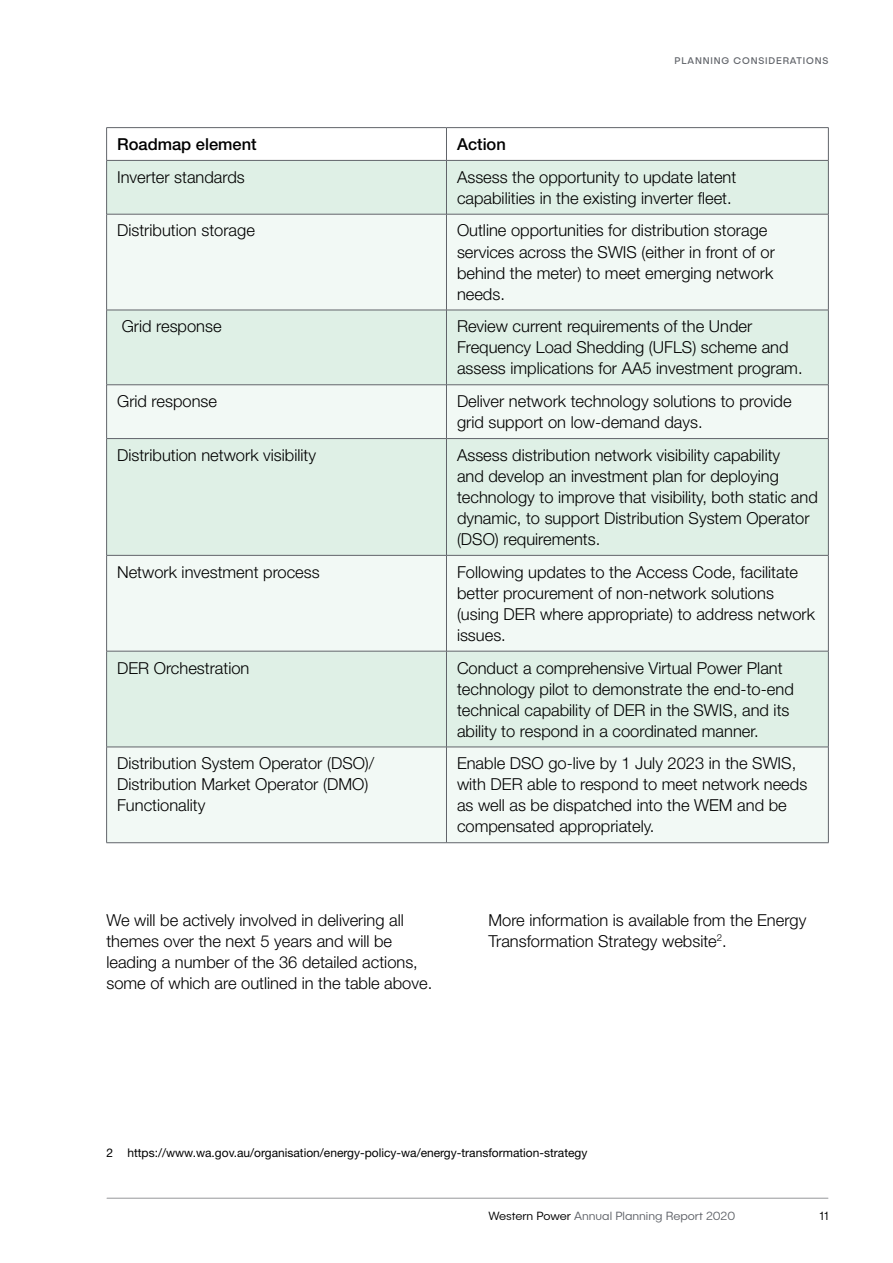
<style>
.page{position:relative;width:893px;height:1263px;background:#fff}
.page>*{position:absolute;margin:0;border:0;box-sizing:border-box;transform-origin:0 0}
.t1{font:300 16.5px/21px "Helvetica Neue LT Std";color:#000}
.t2{font:500 16.5px "Helvetica Neue LT Std";color:#000}
.t3{font:12px "Helvetica Neue LT Std";color:#000}
.t4{font:300 12px "Publica Sans";color:#61646a}
.t5{font:300 12px "Publica Sans";color:#000}
.t6{font:9.75px "Publica Sans";letter-spacing:.085em;color:#61646a}
.s1{color:#000}
</style>
<div class="page">
<hr style="left:107px;top:1198px;width:721px;height:1px;background:#96989a">
<div style="left:107px;top:161px;width:721px;height:53px;background:#dff0e6"></div>
<svg style="left:107px;top:215px;width:721px;height:627px;fill:#f2f9f5"></svg>
<hr style="left:106px;top:127px;width:340px;height:1px;background:#61646a">
<hr style="left:106px;top:128px;width:1px;height:32px;background:#61646a">
<hr style="left:446px;top:127px;width:382px;height:1px;background:#61646a">
<hr style="left:446px;top:128px;width:1px;height:32px;background:#61646a">
<hr style="left:828px;top:128px;width:1px;height:32px;background:#61646a">
<hr style="left:106px;top:160px;width:340px;height:1px;background:#61646a">
<hr style="left:106px;top:161px;width:1px;height:53px;background:#61646a">
<hr style="left:446px;top:160px;width:382px;height:1px;background:#61646a">
<hr style="left:446px;top:161px;width:1px;height:53px;background:#61646a">
<hr style="left:828px;top:161px;width:1px;height:53px;background:#61646a">
<hr style="left:106px;top:214px;width:340px;height:1px;background:#61646a">
<hr style="left:106px;top:214px;width:1px;height:96px;background:#61646a">
<hr style="left:446px;top:214px;width:382px;height:1px;background:#61646a">
<hr style="left:446px;top:214px;width:1px;height:96px;background:#61646a">
<hr style="left:828px;top:214px;width:1px;height:96px;background:#61646a">
<hr style="left:106px;top:310px;width:340px;height:1px;background:#61646a">
<hr style="left:106px;top:310px;width:1px;height:75px;background:#61646a">
<hr style="left:446px;top:310px;width:382px;height:1px;background:#61646a">
<hr style="left:446px;top:310px;width:1px;height:75px;background:#61646a">
<hr style="left:828px;top:310px;width:1px;height:75px;background:#61646a">
<hr style="left:106px;top:384px;width:340px;height:1px;background:#61646a">
<hr style="left:106px;top:385px;width:1px;height:53px;background:#61646a">
<hr style="left:446px;top:384px;width:382px;height:1px;background:#61646a">
<hr style="left:446px;top:385px;width:1px;height:53px;background:#61646a">
<hr style="left:828px;top:385px;width:1px;height:53px;background:#61646a">
<hr style="left:106px;top:438px;width:340px;height:1px;background:#61646a">
<hr style="left:106px;top:439px;width:1px;height:116px;background:#61646a">
<hr style="left:446px;top:438px;width:382px;height:1px;background:#61646a">
<hr style="left:446px;top:439px;width:1px;height:116px;background:#61646a">
<hr style="left:828px;top:439px;width:1px;height:116px;background:#61646a">
<hr style="left:106px;top:555px;width:340px;height:1px;background:#61646a">
<hr style="left:106px;top:555px;width:1px;height:96px;background:#61646a">
<hr style="left:446px;top:555px;width:382px;height:1px;background:#61646a">
<hr style="left:446px;top:555px;width:1px;height:96px;background:#61646a">
<hr style="left:828px;top:555px;width:1px;height:96px;background:#61646a">
<hr style="left:106px;top:651px;width:340px;height:1px;background:#61646a">
<hr style="left:106px;top:651px;width:1px;height:96px;background:#61646a">
<hr style="left:446px;top:651px;width:382px;height:1px;background:#61646a">
<hr style="left:446px;top:651px;width:1px;height:96px;background:#61646a">
<hr style="left:828px;top:651px;width:1px;height:96px;background:#61646a">
<hr style="left:106px;top:747px;width:340px;height:1px;background:#61646a">
<hr style="left:106px;top:747px;width:1px;height:95px;background:#61646a">
<hr style="left:446px;top:747px;width:382px;height:1px;background:#61646a">
<hr style="left:446px;top:747px;width:1px;height:95px;background:#61646a">
<hr style="left:828px;top:747px;width:1px;height:95px;background:#61646a">
<hr style="left:106px;top:842px;width:340px;height:1px;background:#61646a">
<hr style="left:446px;top:842px;width:382px;height:1px;background:#61646a">
<p class="t6" style="left:675px;top:55px;width:155px">PLANNING CONSIDERATIONS</p>
<p class="t2" style="left:117px;top:134px;width:141px">Roadmap element</p>
<p class="t2" style="left:457px;top:134px;width:50px">Action</p>
<p class="t1" style="left:117px;top:166px;width:129px">Inverter standards</p>
<p class="t1" style="left:457px;top:166px;width:281px">Assess the opportunity to update latent capabilities in the existing inverter fleet.</p>
<p class="t1" style="left:117px;top:220px;width:139px">Distribution storage</p>
<p class="t1" style="left:457px;top:220px;width:319px">Outline opportunities for distribution storage services across the SWIS (either in front of or behind the meter) to meet emerging network needs.</p>
<p class="t1" style="left:122px;top:316px;width:101px">Grid response</p>
<p class="t1" style="left:457px;top:316px;width:347px">Review current requirements of the Under<br>Frequency Load Shedding (UFLS) scheme and assess implications for AA5 investment program.</p>
<p class="t1" style="left:117px;top:390px;width:101px">Grid response</p>
<p class="t1" style="left:457px;top:390px;width:336px">Deliver network technology solutions to provide grid support on low-demand days.</p>
<p class="t1" style="left:117px;top:444px;width:200px">Distribution network visibility</p>
<p class="t1" style="left:457px;top:444px;width:362px">Assess distribution network visibility capability<br>and develop an investment plan for deploying technology to improve that visibility, both static and dynamic, to support Distribution System Operator (DSO) requirements.</p>
<p class="t1" style="left:117px;top:561px;width:204px">Network investment process</p>
<p class="t1" style="left:457px;top:561px;width:359px">Following updates to the Access Code, facilitate better procurement of non-network solutions (using DER where appropriate) to address network issues.</p>
<p class="t1" style="left:117px;top:657px;width:134px">DER Orchestration</p>
<p class="t1" style="left:457px;top:657px;width:338px">Conduct a comprehensive Virtual Power Plant technology pilot to demonstrate the end-to-end technical capability of DER in the SWIS, and its ability to respond in a coordinated manner.</p>
<p class="t1" style="left:117px;top:753px;width:259px">Distribution System Operator (DSO)/<br>Distribution Market Operator (DMO)<br>Functionality</p>
<p class="t1" style="left:457px;top:753px;width:352px">Enable DSO go-live by 1 July 2023 in the SWIS, with DER able to respond to meet network needs as well as be dispatched into the WEM and be compensated appropriately.</p>
<p class="t1" style="left:106px;top:909px;width:327px">We will be actively involved in delivering all themes over the next 5 years and will be leading a number of the 36 detailed actions, some of which are outlined in the table above.</p>
<p class="t1" style="left:488px;top:909px;width:319px">More information is available from the Energy<br>Transformation Strategy website<sup>2</sup>.</p>
<p class="t3" style="left:106px;top:1145px;width:483px">2 https://www.wa.gov.au/organisation/energy-policy-wa/energy-transformation-strategy</p>
<p class="t4" style="left:488px;top:1208px;width:248px"><span class="s1">Western Power</span> Annual Planning Report 2020</p>
<p class="t5" style="left:820px;top:1208px;width:10px">11</p>
</div>
